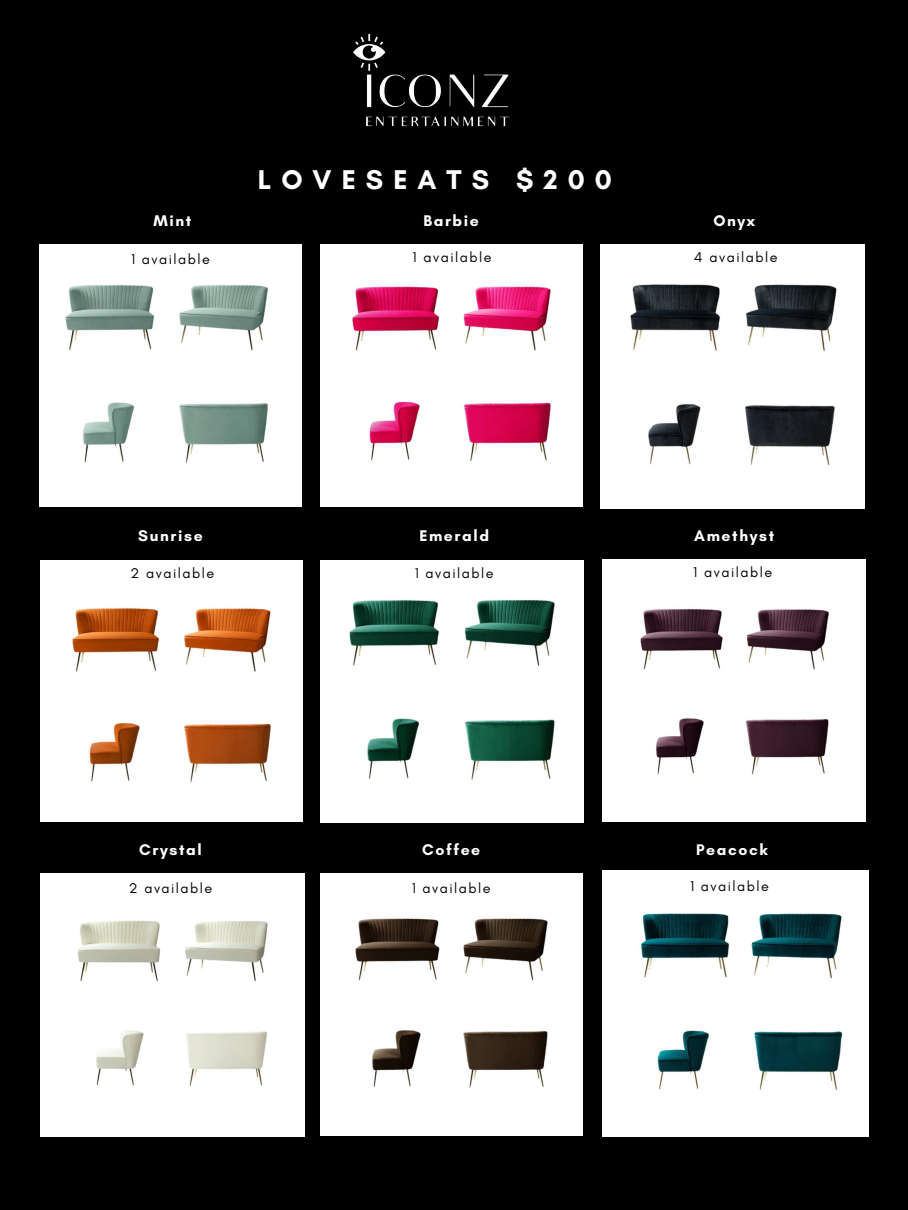
<style>
.page{position:relative;width:908px;height:1210px;background:#fff}
.page>*{position:absolute;margin:0;border:0;box-sizing:border-box;transform-origin:0 0}
.t1{font:700 27.65px "Glacial Indifference";letter-spacing:.36em;color:#fff}
.t2{font:700 15.75px "Glacial Indifference";letter-spacing:.1em;color:#fff}
.t3{font:14.35px "Glacial Indifference";letter-spacing:.1em;color:#000}
</style>
<div class="page">
<div style="left:0;top:0;width:907px;height:1210px;background:#000"></div>
<img style="left:353px;top:33px;width:156px;height:94px">
<img style="left:39px;top:244px;width:262px;height:262px">
<img style="left:320px;top:244px;width:262px;height:262px">
<img style="left:600px;top:244px;width:264px;height:264px">
<img style="left:41px;top:560px;width:261px;height:261px">
<img style="left:321px;top:560px;width:262px;height:262px">
<img style="left:602px;top:559px;width:263px;height:262px">
<img style="left:41px;top:873px;width:263px;height:263px">
<img style="left:320px;top:873px;width:262px;height:262px">
<img style="left:602px;top:871px;width:266px;height:265px">
<h2 class="t1" style="left:258px;top:162px;width:355px">LOVESEATS $200</h2>
<h2 class="t2" style="left:153px;top:211px;width:39px">Mint</h2>
<h2 class="t2" style="left:423px;top:211px;width:57px">Barbie</h2>
<p class="t2" style="left:713px;top:211px;width:43px">Onyx</p>
<h2 class="t3" style="left:131px;top:251px;width:80px">1 available</h2>
<h2 class="t3" style="left:412px;top:248px;width:80px">1 available</h2>
<h2 class="t3" style="left:693px;top:248px;width:85px">4 available</h2>
<p class="t2" style="left:138px;top:526px;width:66px">Sunrise</p>
<p class="t2" style="left:419px;top:526px;width:71px">Emerald</p>
<p class="t2" style="left:694px;top:526px;width:81px">Amethyst</p>
<p class="t3" style="left:130px;top:565px;width:85px">2 available</p>
<p class="t3" style="left:414px;top:565px;width:80px">1 available</p>
<p class="t3" style="left:693px;top:563px;width:80px">1 available</p>
<p class="t2" style="left:139px;top:840px;width:64px">Crystal</p>
<p class="t2" style="left:422px;top:840px;width:60px">Coffee</p>
<p class="t2" style="left:695px;top:840px;width:73px">Peacock</p>
<p class="t3" style="left:129px;top:879px;width:85px">2 available</p>
<p class="t3" style="left:411px;top:879px;width:80px">1 available</p>
<p class="t3" style="left:689px;top:877px;width:80px">1 available</p>
</div>
